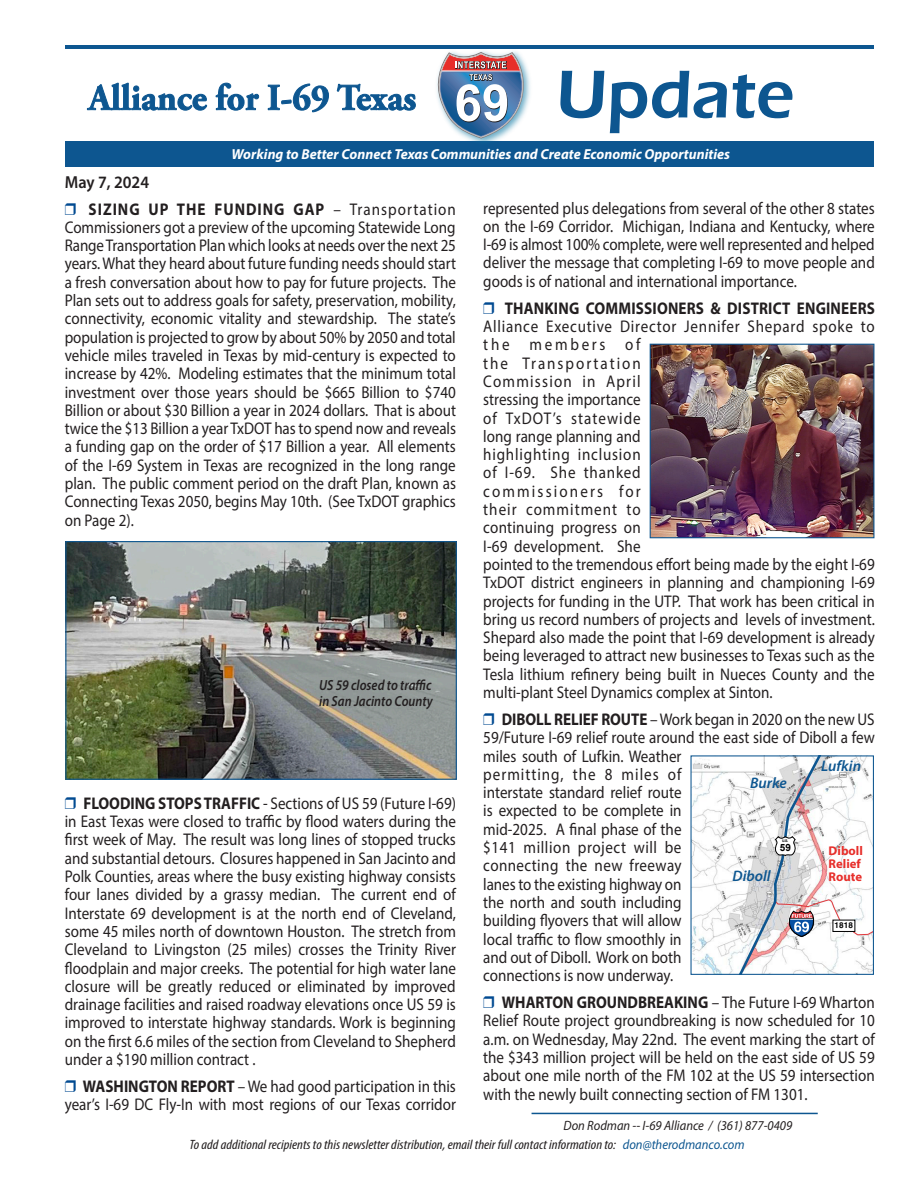
<style>
.page{position:relative;width:918px;height:1188px;background:#fff}
.page>*{position:absolute;margin:0;border:0;box-sizing:border-box;transform-origin:0 0}
.t1{font:600 70.05px "Eras ITC";color:#0d5690}
.minion_subs{font:600 17.4px "Myriad Pro";color:#231f20;scale:.94 1}
.minion_subs-2{font:16.95px/18.3px "Myriad Pro";color:#231f20;text-align:justify;scale:.89 1}
.t2{font:italic 600 15.3px "Myriad Pro";color:#0d5690}
.minion_subs-3{font:italic 600 14.7px/15.8px "Myriad Pro";color:#231f20;scale:.86 1}
.t3{font:italic 700 14.55px "Myriad Pro";color:#fff}
.minion_subs-4{font:italic condensed 13.5px "Myriad Pro";color:#231f20;scale:1.1 1}
.minion_subs-5{font:italic 13.5px "Myriad Pro";color:#231f20;scale:.93 1}
.t4{font:700 12.75px/12.8px "Myriad Pro";color:#e72e2a}
.t5{font:700 10.05px "Arial";color:#000}
.t6{font:700 8.1px "Helvetica";color:#000}
.t7{font:700 3.6px "Arial";color:#000}
.s1{font-weight:700}
.s2{font-stretch:normal;color:#0d5690}
</style>
<div class="page">
<div style="left:65px;top:141px;width:809px;height:26px;background:#0d5690"></div>
<hr style="left:65px;top:45px;width:809px;height:3px;background:#0d5690">
<svg style="left:87px;top:82px;width:121px;height:29px"></svg>
<svg style="left:215px;top:82px;width:45px;height:29px"></svg>
<svg style="left:267px;top:83px;width:62px;height:30px"></svg>
<svg style="left:336px;top:83px;width:80px;height:28px"></svg>
<img style="left:432px;top:48px;width:104px;height:93px">
<svg style="left:435px;top:51px;width:91px;height:88px"></svg>
<img style="left:67px;top:543px;width:388px;height:235px">
<div style="left:65px;top:541px;width:392px;height:239px;border:1px solid #0d5690"></div>
<img style="left:652px;top:346px;width:220px;height:190px">
<div style="left:650px;top:344px;width:224px;height:194px;border:1px solid #0d5690"></div>
<img style="left:693px;top:758px;width:36px;height:215px">
<svg style="left:729px;top:757px;width:143px;height:216px"></svg>
<div style="left:833px;top:920px;width:22px;height:11px;background:#fff"></div>
<div style="left:833px;top:920px;width:22px;height:12px;border:1px solid #000"></div>
<div style="left:691px;top:755px;width:183px;height:220px;border:1px solid #0d5690"></div>
<hr style="left:532px;top:1113px;width:286px;height:1px;background:#0d5690">
<p class="t1" style="left:556px;top:55px;width:239px">Update</p>
<p class="minion_subs" style="left:65px;top:171px;width:91px">May 7, 2024</p>
<p class="t3" style="left:232px;top:145px;width:500px">Working to Better Connect Texas Communities and Create Economic Opportunities</p>
<p class="minion_subs-2" style="left:65px;top:199px;width:441px;text-indent:24px"><span class="s1">SIZING UP THE FUNDING GAP</span> – Transportation Commissioners got a preview of the upcoming Statewide Long Range Transportation Plan which looks at needs over the next 25 years. What they heard about future funding needs should start a fresh conversation about how to pay for future projects. The Plan sets out to address goals for safety, preservation, mobility, connectivity, economic vitality and stewardship. The state’s population is projected to grow by about 50% by 2050 and total vehicle miles traveled in Texas by mid-century is expected to increase by 42%. Modeling estimates that the minimum total investment over those years should be $665 Billion to $740<br>Billion or about $30 Billion a year in 2024 dollars. That is about twice the $13 Billion a year TxDOT has to spend now and reveals a funding gap on the order of $17 Billion a year. All elements of the I-69 System in Texas are recognized in the long range plan. The public comment period on the draft Plan, known as Connecting Texas 2050, begins May 10th. (See TxDOT graphics on Page 2).</p>
<p class="minion_subs-3" style="left:319px;top:677px;width:134px">US 59 closed to traffic in San Jacinto County</p>
<p class="minion_subs-2" style="left:65px;top:794px;width:441px;text-indent:19px"><span class="s1">FLOODING STOPS TRAFFIC</span> - Sections of US 59 (Future I-69) in East Texas were closed to traffic by flood waters during the first week of May. The result was long lines of stopped trucks and substantial detours. Closures happened in San Jacinto and Polk Counties, areas where the busy existing highway consists four lanes divided by a grassy median. The current end of Interstate 69 development is at the north end of Cleveland, some 45 miles north of downtown Houston. The stretch from Cleveland to Livingston (25 miles) crosses the Trinity River floodplain and major creeks. The potential for high water lane closure will be greatly reduced or eliminated by improved drainage facilities and raised roadway elevations once US 59 is improved to interstate highway standards. Work is beginning on the first 6.6 miles of the section from Cleveland to Shepherd under a $190 million contract .</p>
<p class="minion_subs-2" style="left:65px;top:1077px;width:441px;text-align:right"><span class="s1">WASHINGTON REPORT</span> – We had good participation in this year’s I-69 DC Fly-In with most regions of our Texas corridor</p>
<p class="minion_subs-2" style="left:483px;top:198px;width:441px">represented plus delegations from several of the other 8 states on the I-69 Corridor. Michigan, Indiana and Kentucky, where I-69 is almost 100% complete, were well represented and helped deliver the message that completing I-69 to move people and goods is of national and international importance.</p>
<p class="minion_subs-2" style="left:483px;top:299px;width:442px;text-align:left;text-indent:22px"><span class="s1">THANKING COMMISSIONERS &amp; DISTRICT ENGINEERS </span>Alliance Executive Director Jennifer Shepard spoke to the members of<br>the Transportation<br>Commission in April<br>stressing the importance<br>of TxDOT’s statewide<br>long range planning and<br>highlighting inclusion<br>of I-69. She thanked<br>commissioners for<br>their commitment to<br>continuing progress on<br>I-69 development. She<br>pointed to the tremendous effort being made by the eight I-69<br>TxDOT district engineers in planning and championing I-69 projects for funding in the UTP. That work has been critical in bring us record numbers of projects and levels of investment.<br>Shepard also made the point that I-69 development is already being leveraged to attract new businesses to Texas such as the Tesla lithium refinery being built in Nueces County and the multi-plant Steel Dynamics complex at Sinton.</p>
<p class="minion_subs-2" style="left:483px;top:710px;width:441px;text-align:left;text-indent:19px"><span class="s1">DIBOLL RELIEF ROUTE</span> – Work began in 2020 on the new US 59/Future I-69 relief route around the east side of Diboll a few miles south of Lufkin. Weather<br>permitting, the 8 miles of<br>interstate standard relief route<br>is expected to be complete in<br>mid-2025. A final phase of the<br>$141 million project will be<br>connecting the new freeway<br>lanes to the existing highway on<br>the north and south including<br>building flyovers that will allow<br>local traffic to flow smoothly in<br>and out of Diboll. Work on both<br>connections is now underway.</p>
<p class="minion_subs-2" style="left:483px;top:993px;width:441px;text-indent:19px"><span class="s1">WHARTON GROUNDBREAKING</span> – The Future I-69 Wharton Relief Route project groundbreaking is now scheduled for 10 a.m. on Wednesday, May 22nd. The event marking the start of the $343 million project will be held on the east side of US 59 about one mile north of the FM 102 at the US 59 intersection with the newly built connecting section of FM 1301.</p>
<p class="t2" style="left:821px;top:756px;width:41px">Lufkin</p>
<p class="t2" style="left:750px;top:773px;width:38px">Burke</p>
<p class="t7" style="left:782px;top:838px;width:7px">U.S.</p>
<p class="t5" style="left:780px;top:841px;width:13px">59</p>
<p class="t4" style="left:829px;top:844px;width:36px">Diboll<br>Relief<br>Route</p>
<p class="t2" style="left:733px;top:866px;width:40px">Diboll</p>
<p class="t6" style="left:835px;top:920px;width:20px">1818</p>
<p class="minion_subs-5" style="left:563px;top:1117px;width:248px">Don Rodman -- I-69 Alliance / (361) 877-0409</p>
<p class="minion_subs-4" style="left:190px;top:1136px;width:506px">To add additional recipients to this newsletter distribution, email their full contact information to: <span class="s2">don@therodmanco.com</span></p>
</div>
